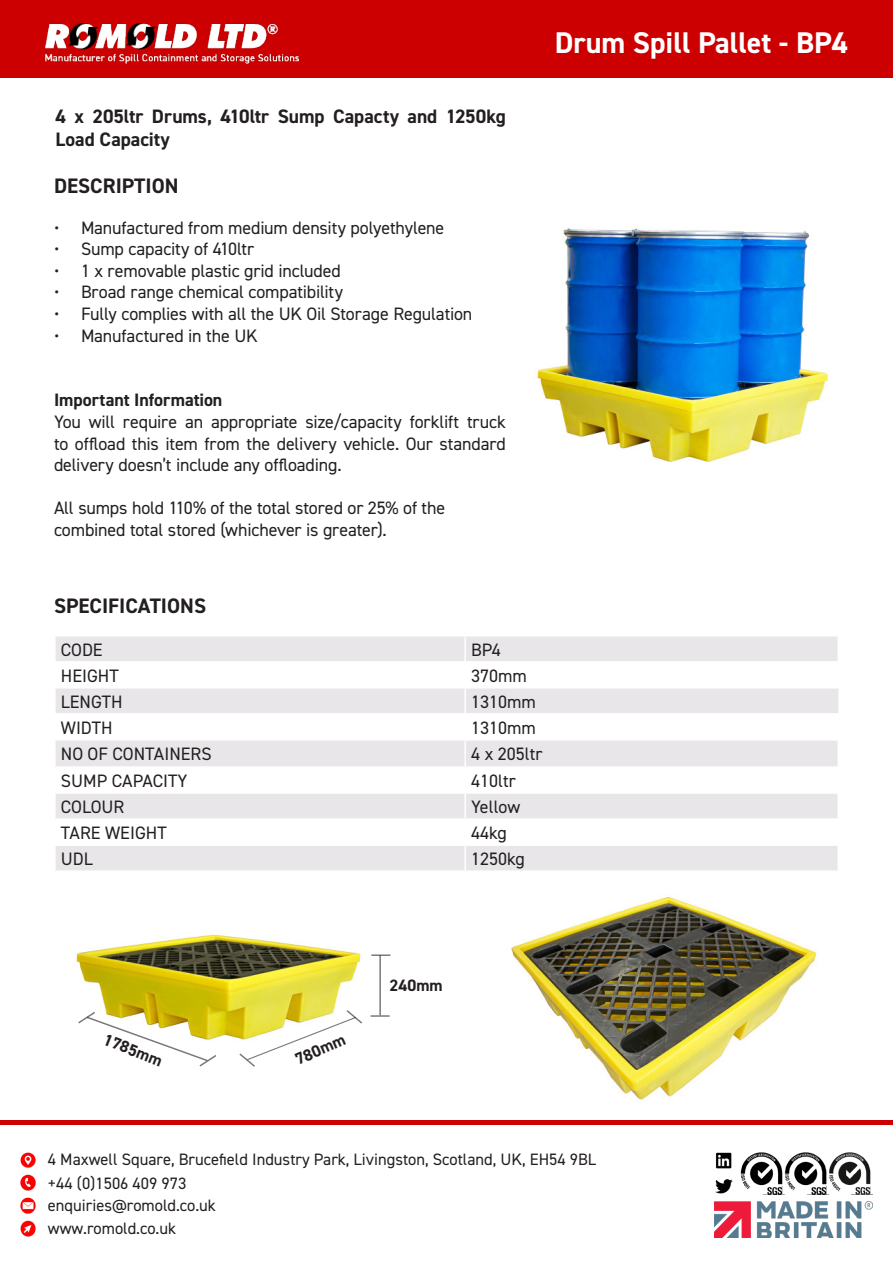
<style>
.page{position:relative;width:893px;height:1263px;background:#fff}
.page>*{position:absolute;margin:0;border:0;box-sizing:border-box;transform-origin:0 0}
.t1{font:700 30px "DIN2014";color:#fff}
.specification_headin{font:700 21px "DIN2014";color:#231f20}
.t2{font:700 19.5px/23.4px "DIN2014";letter-spacing:-.005em;color:#231f20}
.specs{font:18px/21.6px "DIN2014";letter-spacing:-.005em;color:#231f20;text-align:justify}
.t3{font:700 18px "DIN2014";color:#231f20}
.t4{font:16.5px/24.3px "DIN2014";color:#231f20}
.t5{font:700 16.5px "DIN2014";color:#231f20}
</style>
<div class="page">
<div style="left:0;top:1120px;width:893px;height:5px;background:#c00"></div>
<div style="left:0;top:0;width:893px;height:77px;background:#c00"></div>
<img style="left:45px;top:24px;width:255px;height:39px">
<img style="left:715px;top:1201px;width:158px;height:36px">
<img style="left:740px;top:1152px;width:133px;height:43px">
<img style="left:20px;top:1174px;width:16px;height:17px">
<img style="left:20px;top:1197px;width:16px;height:17px">
<img style="left:20px;top:1152px;width:16px;height:16px">
<img style="left:20px;top:1220px;width:16px;height:17px">
<img style="left:715px;top:1179px;width:17px;height:15px">
<img style="left:716px;top:1152px;width:16px;height:17px">
<div style="left:56px;top:636px;width:782px;height:25px;background:#e8e6e9"></div>
<svg style="left:56px;top:688px;width:782px;height:182px;fill:#e8e6e9"></svg>
<hr style="left:464px;top:636px;width:2px;height:25px;background:#fff">
<hr style="left:464px;top:688px;width:2px;height:25px;background:#fff">
<hr style="left:54px;top:713px;width:411px;height:1px;background:#fff">
<hr style="left:465px;top:713px;width:374px;height:1px;background:#fff">
<hr style="left:464px;top:714px;width:2px;height:25px;background:#fff">
<hr style="left:54px;top:739px;width:411px;height:2px;background:#fff">
<hr style="left:465px;top:739px;width:374px;height:2px;background:#fff">
<hr style="left:464px;top:741px;width:2px;height:25px;background:#fff">
<hr style="left:54px;top:766px;width:411px;height:2px;background:#fff">
<hr style="left:465px;top:766px;width:374px;height:2px;background:#fff">
<hr style="left:464px;top:768px;width:2px;height:24px;background:#fff">
<hr style="left:54px;top:792px;width:411px;height:2px;background:#fff">
<hr style="left:465px;top:792px;width:374px;height:2px;background:#fff">
<hr style="left:464px;top:794px;width:2px;height:24px;background:#fff">
<hr style="left:54px;top:818px;width:411px;height:2px;background:#fff">
<hr style="left:465px;top:818px;width:374px;height:2px;background:#fff">
<hr style="left:464px;top:820px;width:2px;height:24px;background:#fff">
<hr style="left:54px;top:844px;width:411px;height:2px;background:#fff">
<hr style="left:465px;top:844px;width:374px;height:2px;background:#fff">
<hr style="left:464px;top:846px;width:2px;height:24px;background:#fff">
<img style="left:534px;top:228px;width:294px;height:234px">
<img style="left:76px;top:935px;width:285px;height:103px">
<svg style="left:371px;top:954px;width:19px;height:2px"></svg>
<hr style="left:370px;top:1015px;width:20px;height:2px;background:#231f20">
<hr style="left:379px;top:955px;width:2px;height:60px;background:#231f20">
<img style="left:511px;top:897px;width:306px;height:203px">
<svg style="left:77px;top:1010px;width:141px;height:57px"></svg>
<svg style="left:238px;top:1008px;width:124px;height:59px"></svg>
<p class="t2" style="left:55px;top:104px;width:452px">4 x 205ltr Drums, 410ltr Sump Capacty and 1250kg<br>Load Capacity</p>
<p class="specification_headin" style="left:54px;top:172px;width:126px">DESCRIPTION</p>
<p class="specs" style="left:54px;top:216px;width:392px">• Manufactured from medium density polyethylene</p>
<p class="specs" style="left:54px;top:238px;width:202px">• Sump capacity of 410ltr</p>
<p class="specs" style="left:54px;top:259px;width:288px">• 1 x removable plastic grid included</p>
<p class="specs" style="left:54px;top:281px;width:291px">• Broad range chemical compatibility</p>
<p class="specs" style="left:54px;top:303px;width:420px">• Fully complies with all the UK Oil Storage Regulation</p>
<p class="specs" style="left:54px;top:324px;width:205px">• Manufactured in the UK</p>
<p class="t3" style="left:54px;top:388px;width:170px">Important Information</p>
<p class="specs" style="left:54px;top:411px;width:453px">You will require an appropriate size/capacity forklift truck to offload this item from the delivery vehicle. Our standard delivery doesn’t include any offloading.</p>
<p class="specs" style="left:54px;top:497px;width:393px">All sumps hold 110% of the total stored or 25% of the</p>
<p class="specs" style="left:54px;top:519px;width:334px">combined total stored (whichever is greater).</p>
<p class="t1" style="left:555px;top:23px;width:295px">Drum Spill Pallet - BP4</p>
<p class="specification_headin" style="left:54px;top:592px;width:154px">SPECIFICATIONS</p>
<p class="specs" style="left:61px;top:638px;width:43px">CODE</p>
<p class="specs" style="left:471px;top:638px;width:31px">BP4</p>
<p class="specs" style="left:61px;top:664px;width:59px">HEIGHT</p>
<p class="specs" style="left:471px;top:664px;width:57px">370mm</p>
<p class="specs" style="left:61px;top:690px;width:63px">LENGTH</p>
<p class="specs" style="left:471px;top:690px;width:66px">1310mm</p>
<p class="specs" style="left:61px;top:716px;width:53px">WIDTH</p>
<p class="specs" style="left:471px;top:716px;width:66px">1310mm</p>
<p class="specs" style="left:61px;top:742px;width:152px">NO OF CONTAINERS</p>
<p class="specs" style="left:471px;top:742px;width:73px">4 x 205ltr</p>
<p class="specs" style="left:61px;top:770px;width:128px">SUMP CAPACITY</p>
<p class="specs" style="left:471px;top:770px;width:46px">410ltr</p>
<p class="specs" style="left:61px;top:796px;width:65px">COLOUR</p>
<p class="specs" style="left:471px;top:796px;width:51px">Yellow</p>
<p class="specs" style="left:61px;top:822px;width:107px">TARE WEIGHT</p>
<p class="specs" style="left:471px;top:822px;width:37px">44kg</p>
<p class="specs" style="left:61px;top:848px;width:33px">UDL</p>
<p class="specs" style="left:471px;top:848px;width:55px">1250kg</p>
<p class="t5" style="left:108px;top:1028px;width:63px;rotate:21deg">1785mm</p>
<p class="t5" style="left:292px;top:1050px;width:54px;rotate:-23deg">780mm</p>
<p class="t5" style="left:390px;top:975px;width:54px">240mm</p>
<p class="t4" style="left:48px;top:1147px;width:550px">4 Maxwell Square, Brucefield Industry Park, Livingston, Scotland, UK, EH54 9BL +44 (0)1506 409 973</p>
<p class="t4" style="left:48px;top:1192px;width:170px">enquiries@romold.co.uk</p>
<p class="t4" style="left:48px;top:1215px;width:130px">www.romold.co.uk</p>
</div>
